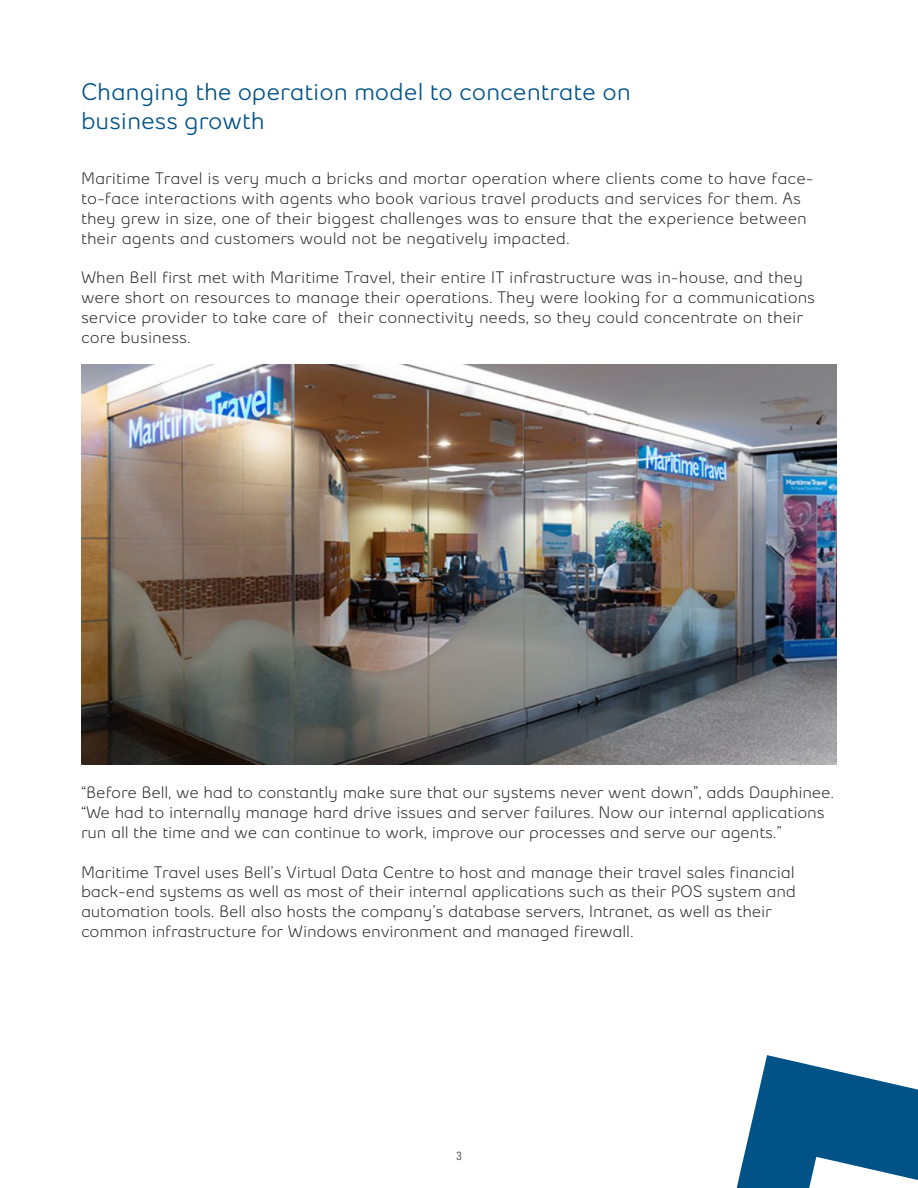
<style>
.page{position:relative;width:918px;height:1188px;background:#fff}
.page>*{position:absolute;margin:0;border:0;box-sizing:border-box;transform-origin:0 0}
.Bell_Second_Title{font:600 24px "Bell Slim";color:#005287}
.Bell_Body_Text{font:500 16.5px/19.8px "Bell Slim";letter-spacing:-.01em;color:#231f20}
.t1{font:condensed 12px "Univers LT Std";color:#636366}
</style>
<div class="page">
<img style="left:81px;top:364px;width:756px;height:400px">
<svg style="left:736px;top:1055px;width:182px;height:133px"></svg>
<p class="Bell_Second_Title" style="left:81px;top:77px;width:551px">Changing the operation model to concentrate on</p>
<p class="Bell_Second_Title" style="left:81px;top:106px;width:185px">business growth</p>
<p class="Bell_Body_Text" style="left:81px;top:169px;width:734px">Maritime Travel is very much a bricks and mortar operation where clients come to have face&shy;to-face interactions with agents who book various travel products and services for them. As they grew in size, one of their biggest challenges was to ensure that the experience between their agents and customers would not be negatively impacted.</p>
<p class="Bell_Body_Text" style="left:81px;top:268px;width:736px">When Bell first met with Maritime Travel, their entire IT infrastructure was in-house, and they were short on resources to manage their operations. They were looking for a communications service provider to take care of their connectivity needs, so they could concentrate on their core business.</p>
<p class="Bell_Body_Text" style="left:81px;top:783px;width:755px">“Before Bell, we had to constantly make sure that our systems never went down”, adds Dauphinee. “We had to internally manage hard drive issues and server failures. Now our internal applications run all the time and we can continue to work, improve our processes and serve our agents.”</p>
<p class="Bell_Body_Text" style="left:81px;top:862px;width:716px">Maritime Travel uses Bell’s Virtual Data Centre to host and manage their travel sales financial back-end systems as well as most of their internal applications such as their POS system and automation tools. Bell also hosts the company’s database servers, Intranet, as well as their common infrastructure for Windows environment and managed firewall.</p>
<p class="t1" style="left:456px;top:1148px;width:7px">3</p>
</div>
